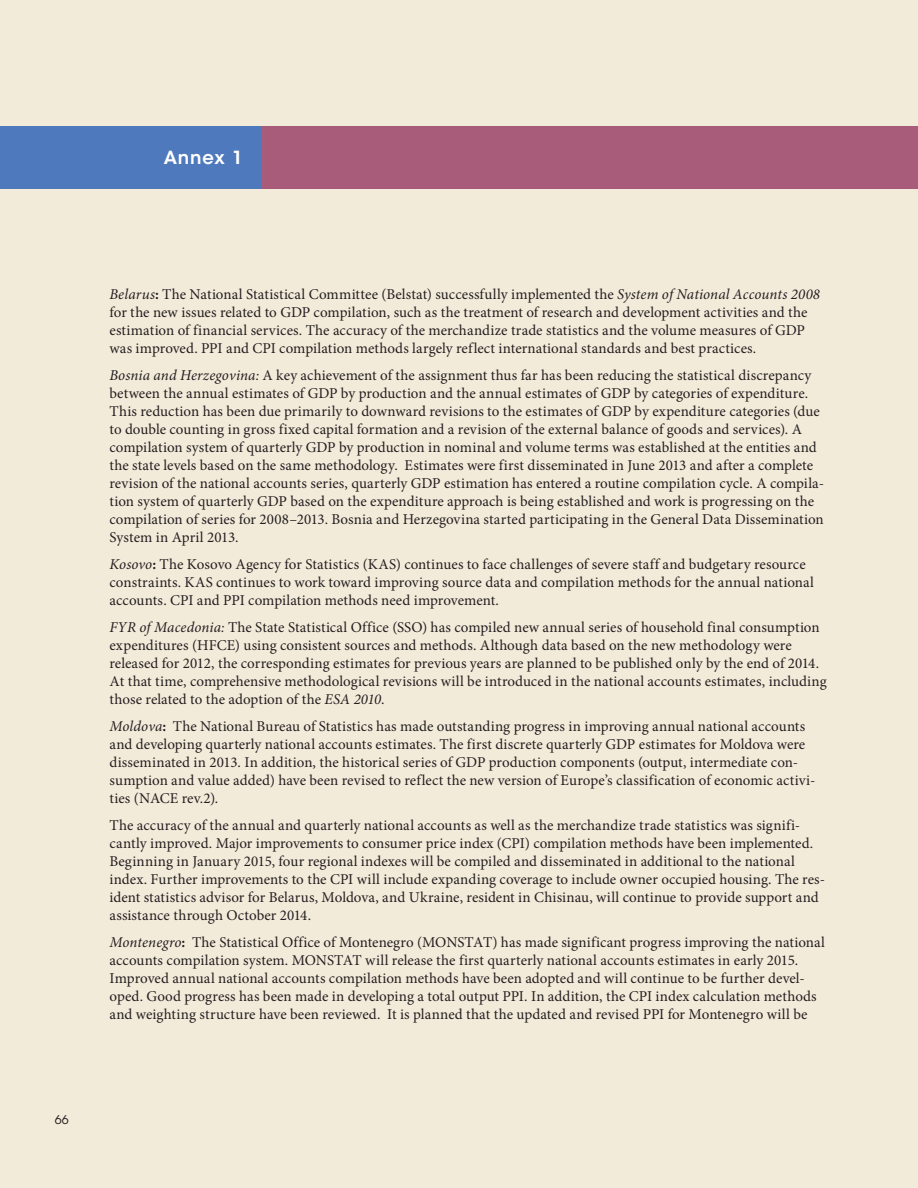
<style>
.page{position:relative;width:918px;height:1188px;background:#f3ebda}
.page>*{position:absolute;margin:0;border:0;box-sizing:border-box;transform-origin:0 0}
.t1{font:600 18px "ITC Avant Garde Std";letter-spacing:.05em;color:#fff}
.t2{font:15px/18px "Minion Pro";color:#231f20}
.t3{font:12px "ITC Avant Garde Std";color:#231f20}
.s1{font-style:italic}
.s2{font-weight:700}
</style>
<div class="page">
<div style="left:261px;top:126px;width:657px;height:63px;background:#a95b7a"></div>
<div style="left:0;top:126px;width:261px;height:63px;background:#4e79bd"></div>
<p class="t1" style="left:164px;top:146px;width:81px">Annex 1</p>
<p class="t3" style="left:55px;top:1113px;width:16px">66</p>
<p class="t2" style="left:110px;top:285px;width:712px"><span class="s1">Belarus</span><span class="s2">:</span> The National Statistical Committee (Belstat) successfully implemented the <span class="s1">System of National Accounts 2008 </span>for the new issues related to GDP compilation, such as the treatment of research and development activities and the estimation of financial services. The accuracy of the merchandize trade statistics and the volume measures of GDP was improved. PPI and CPI compilation methods largely reflect international standards and best practices.</p>
<p class="t2" style="left:110px;top:366px;width:716px"><span class="s1">Bosnia and Herzegovina:</span> A key achievement of the assignment thus far has been reducing the statistical discrepancy between the annual estimates of GDP by production and the annual estimates of GDP by categories of expenditure.<br>This reduction has been due primarily to downward revisions to the estimates of GDP by expenditure categories (due to double counting in gross fixed capital formation and a revision of the external balance of goods and services). A compilation system of quarterly GDP by production in nominal and volume terms was established at the entities and the state levels based on the same methodology. Estimates were first disseminated in June 2013 and after a complete revision of the national accounts series, quarterly GDP estimation has entered a routine compilation cycle. A compila&shy;tion system of quarterly GDP based on the expenditure approach is being established and work is progressing on the compilation of series for 2008–2013. Bosnia and Herzegovina started participating in the General Data Dissemination System in April 2013.</p>
<p class="t2" style="left:110px;top:555px;width:706px"><span class="s1">Kosovo</span><span class="s2">:</span> The Kosovo Agency for Statistics (KAS) continues to face challenges of severe staff and budgetary resource constraints. KAS continues to work toward improving source data and compilation methods for the annual national accounts. CPI and PPI compilation methods need improvement.</p>
<p class="t2" style="left:110px;top:618px;width:719px"><span class="s1">FYR of Macedonia:</span> The State Statistical Office (SSO) has compiled new annual series of household final consumption expenditures (HFCE) using consistent sources and methods. Although data based on the new methodology were released for 2012, the corresponding estimates for previous years are planned to be published only by the end of 2014.<br>At that time, comprehensive methodological revisions will be introduced in the national accounts estimates, including those related to the adoption of the <span class="s1">ESA 2010</span>.</p>
<p class="t2" style="left:110px;top:717px;width:707px"><span class="s1">Moldova</span><span class="s2">:</span> The National Bureau of Statistics has made outstanding progress in improving annual national accounts and developing quarterly national accounts estimates. The first discrete quarterly GDP estimates for Moldova were disseminated in 2013. In addition, the historical series of GDP production components (output, intermediate con&shy;sumption and value added) have been revised to reflect the new version of Europe’s classification of economic activi&shy;ties (NACE rev.2).</p>
<p class="t2" style="left:110px;top:816px;width:717px">The accuracy of the annual and quarterly national accounts as well as the merchandize trade statistics was signifi&shy;cantly improved. Major improvements to consumer price index (CPI) compilation methods have been implemented.<br>Beginning in January 2015, four regional indexes will be compiled and disseminated in additional to the national index. Further improvements to the CPI will include expanding coverage to include owner occupied housing. The res&shy;ident statistics advisor for Belarus, Moldova, and Ukraine, resident in Chisinau, will continue to provide support and assistance through October 2014.</p>
<p class="t2" style="left:110px;top:933px;width:717px"><span class="s1">Montenegro</span><span class="s2">:</span> The Statistical Office of Montenegro (MONSTAT) has made significant progress improving the national accounts compilation system. MONSTAT will release the first quarterly national accounts estimates in early 2015.<br>Improved annual national accounts compilation methods have been adopted and will continue to be further devel&shy;oped. Good progress has been made in developing a total output PPI. In addition, the CPI index calculation methods and weighting structure have been reviewed. It is planned that the updated and revised PPI for Montenegro will be</p>
</div>
